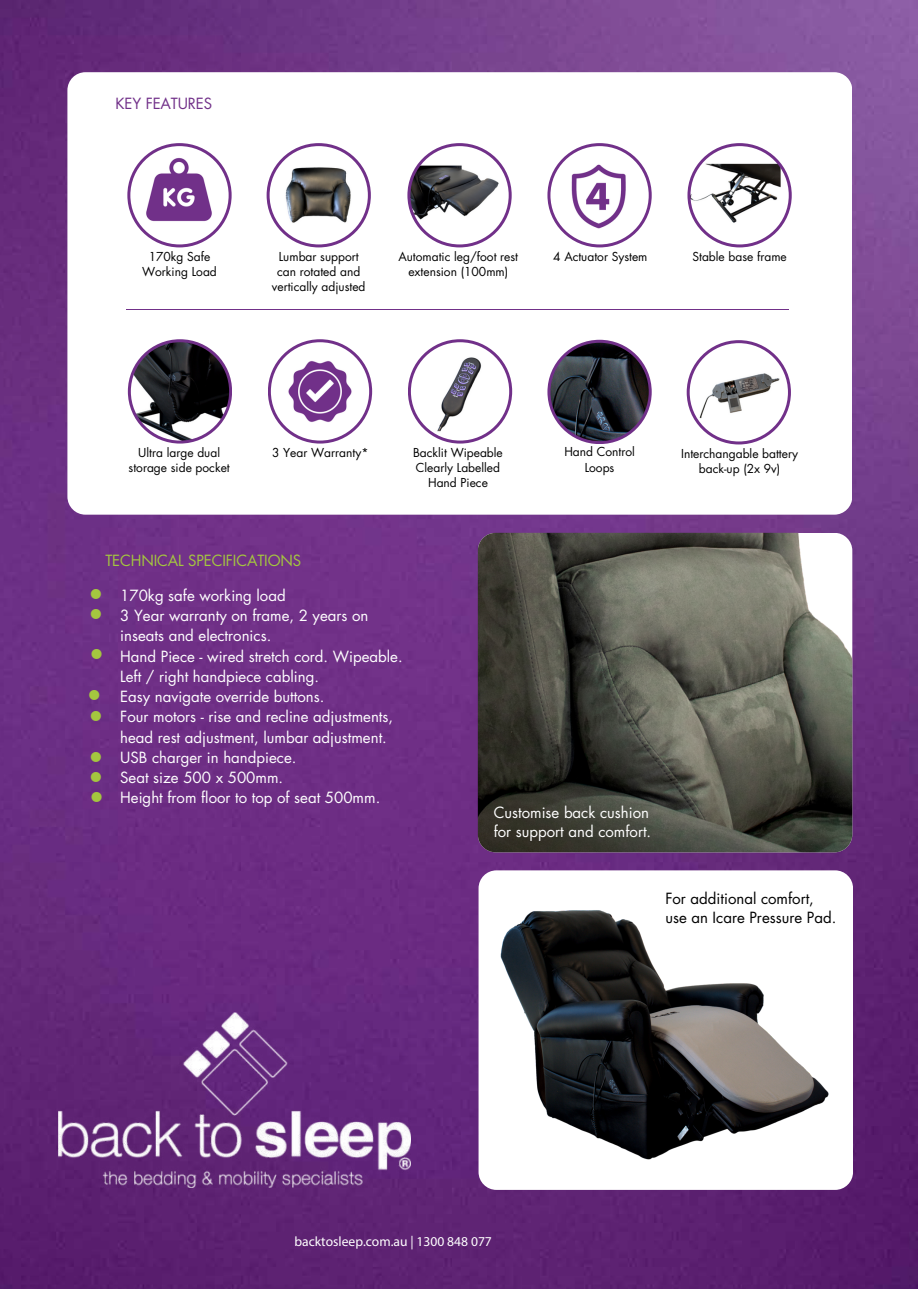
<style>
.page{position:relative;width:918px;height:1289px;background:#fff}
.page>*{position:absolute;margin:0;border:0;box-sizing:border-box;transform-origin:0 0}
.t1{font:26.55px "Futura Std";color:#a4c73f}
.t2{font:15px/20.2px "Futura Std";color:#fff}
.t3{font:15px/19px "Futura Std";color:#000}
.t4{font:15px "Futura Std";letter-spacing:-.01em;color:#a4c73f}
.t5{font:15px "Futura Std";letter-spacing:-.01em;color:#713089}
.t6{font:13.5px "Myriad Pro";color:#fff}
.t7{font:12px/15px "Futura Std";color:#000;text-align:center}
</style>
<div class="page">
<img style="left:0;top:0;width:918px;height:1288px">
<div style="left:67px;top:72px;width:785px;height:442px;background:#fff;border-radius:18px"></div>
<hr style="left:127px;top:309px;width:662px;height:1px;background:#713089">
<svg style="left:127px;top:143px;width:105px;height:104px"></svg>
<img style="left:130px;top:146px;width:99px;height:98px;border-radius:50%">
<svg style="left:407px;top:143px;width:105px;height:104px"></svg>
<img style="left:410px;top:146px;width:99px;height:98px;border-radius:50%">
<svg style="left:547px;top:143px;width:105px;height:104px"></svg>
<img style="left:550px;top:146px;width:99px;height:98px;border-radius:50%">
<svg style="left:267px;top:143px;width:104px;height:104px"></svg>
<img style="left:270px;top:146px;width:98px;height:98px;border-radius:50%">
<svg style="left:128px;top:339px;width:104px;height:104px"></svg>
<img style="left:131px;top:342px;width:98px;height:98px;border-radius:50%">
<svg style="left:268px;top:339px;width:104px;height:104px"></svg>
<img style="left:271px;top:342px;width:98px;height:98px;border-radius:50%">
<svg style="left:408px;top:339px;width:104px;height:104px"></svg>
<img style="left:411px;top:342px;width:98px;height:98px;border-radius:50%">
<svg style="left:687px;top:143px;width:105px;height:104px"></svg>
<img style="left:690px;top:146px;width:99px;height:98px;border-radius:50%">
<div style="left:479px;top:870px;width:374px;height:319px;background:#fff;border-radius:18px"></div>
<img style="left:500px;top:910px;width:329px;height:250px">
<svg style="left:547px;top:340px;width:105px;height:104px"></svg>
<img style="left:550px;top:343px;width:99px;height:98px;border-radius:50%">
<svg style="left:687px;top:340px;width:104px;height:104px"></svg>
<img style="left:690px;top:343px;width:98px;height:98px;border-radius:50%">
<img style="left:478px;top:532px;width:374px;height:320px;border-radius:18px">
<img style="left:59px;top:1012px;width:351px;height:175px">
<p class="t5" style="left:116px;top:96px;width:98px">KEY FEATURES</p>
<p class="t7" style="left:279px;top:249px;width:81px">Lumbar support</p>
<p class="t7" style="left:553px;top:249px;width:96px">4 Actuator System</p>
<p class="t7" style="left:692px;top:249px;width:96px">Stable base frame</p>
<p class="t7" style="left:272px;top:264px;width:95px">can rotated and vertically adjusted</p>
<p class="t7" style="left:142px;top:249px;width:76px">170kg Safe<br>Working Load</p>
<p class="t7" style="left:398px;top:249px;width:121px">Automatic leg/foot rest extension (100mm)</p>
<p class="t7" style="left:129px;top:446px;width:103px">Ultra large dual storage side pocket</p>
<p class="t7" style="left:272px;top:446px;width:98px">3 Year Warranty*</p>
<p class="t7" style="left:413px;top:446px;width:91px">Backlit Wipeable<br>Clearly Labelled<br>Hand Piece</p>
<p class="t7" style="left:564px;top:445px;width:72px">Hand Control<br>Loops</p>
<p class="t7" style="left:681px;top:446px;width:118px">Interchangable battery back-up (2x 9v)</p>
<p class="t4" style="left:105px;top:553px;width:198px">TECHNICAL SPECIFICATIONS</p>
<p class="t2" style="left:120px;top:585px;width:167px">170kg safe working load</p>
<p class="t2" style="left:120px;top:606px;width:250px">3 Year warranty on frame, 2 years on inseats and electronics.</p>
<p class="t2" style="left:120px;top:646px;width:284px">Hand Piece - wired stretch cord. Wipeable.</p>
<p class="t2" style="left:120px;top:666px;width:200px">Left / right handpiece cabling.</p>
<p class="t2" style="left:120px;top:687px;width:206px">Easy navigate override buttons.</p>
<p class="t2" style="left:120px;top:707px;width:274px">Four motors - rise and recline adjustments, head rest adjustment, lumbar adjustment.</p>
<p class="t2" style="left:120px;top:747px;width:178px">USB charger in handpiece.</p>
<p class="t2" style="left:120px;top:768px;width:164px">Seat size 500 x 500mm.</p>
<p class="t2" style="left:120px;top:788px;width:262px">Height from floor to top of seat 500mm.</p>
<p class="t1" style="left:88px;top:582px;width:17px">•</p>
<p class="t1" style="left:88px;top:601px;width:17px">•</p>
<p class="t1" style="left:89px;top:642px;width:17px">•</p>
<p class="t1" style="left:86px;top:682px;width:17px">•</p>
<p class="t1" style="left:88px;top:703px;width:17px">•</p>
<p class="t1" style="left:88px;top:744px;width:17px">•</p>
<p class="t1" style="left:88px;top:765px;width:17px">•</p>
<p class="t1" style="left:89px;top:785px;width:17px">•</p>
<p class="t2" style="left:494px;top:803px;width:159px;line-height:19.2px">Customise back cushion for support and comfort.</p>
<p class="t3" style="left:665px;top:889px;width:172px">For additional comfort, use an Icare Pressure Pad.</p>
<p class="t6" style="left:295px;top:1233px;width:199px">backtosleep.com.au | 1300 848 077</p>
</div>
